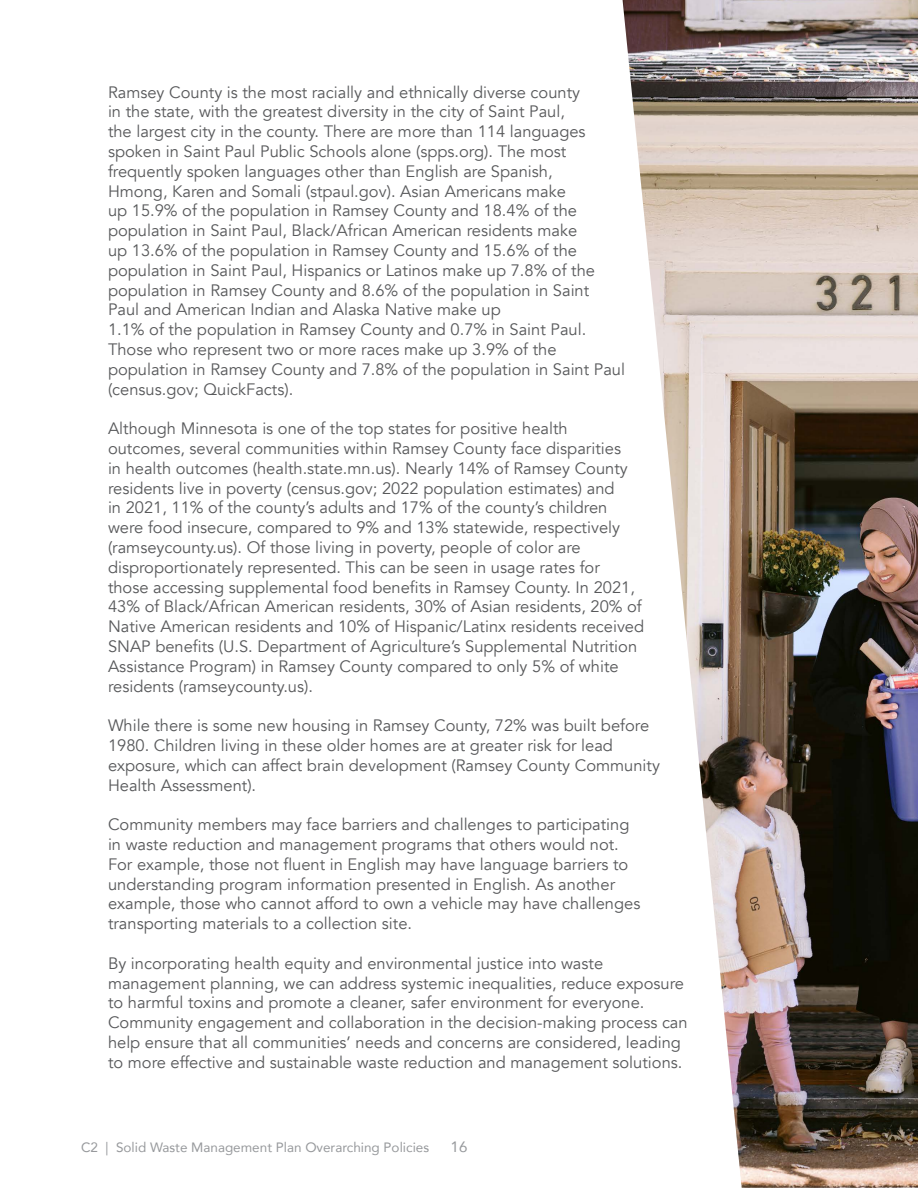
<style>
.page{position:relative;width:918px;height:1188px;background:#fff}
.page>*{position:absolute;margin:0;border:0;box-sizing:border-box;transform-origin:0 0}
.t1{font:16.5px/19.8px "Avenir";color:#58595b}
.t2{font:15px "Avenir";color:#97999c}
.Section_Footer{font:13.5px "Avenir";color:#97999c}
</style>
<div class="page">
<img style="left:742px;top:0;width:176px;height:1188px">
<svg style="left:622px;top:0;width:120px;height:1188px"></svg>
<p class="t1" style="left:108px;top:82px;width:519px">Ramsey County is the most racially and ethnically diverse county<br>in the state, with the greatest diversity in the city of Saint Paul,<br>the largest city in the county. There are more than 114 languages spoken in Saint Paul Public Schools alone (spps.org). The most frequently spoken languages other than English are Spanish,<br>Hmong, Karen and Somali (stpaul.gov). Asian Americans make<br>up 15.9% of the population in Ramsey County and 18.4% of the population in Saint Paul, Black/African American residents make<br>up 13.6% of the population in Ramsey County and 15.6% of the population in Saint Paul, Hispanics or Latinos make up 7.8% of the population in Ramsey County and 8.6% of the population in Saint<br>Paul and American Indian and Alaska Native make up<br>1.1% of the population in Ramsey County and 0.7% in Saint Paul.<br>Those who represent two or more races make up 3.9% of the population in Ramsey County and 7.8% of the population in Saint Paul (census.gov; QuickFacts).</p>
<p class="t1" style="left:108px;top:419px;width:538px">Although Minnesota is one of the top states for positive health outcomes, several communities within Ramsey County face disparities<br>in health outcomes (health.state.mn.us). Nearly 14% of Ramsey County residents live in poverty (census.gov; 2022 population estimates) and<br>in 2021, 11% of the county’s adults and 17% of the county’s children were food insecure, compared to 9% and 13% statewide, respectively (ramseycounty.us). Of those living in poverty, people of color are disproportionately represented. This can be seen in usage rates for those accessing supplemental food benefits in Ramsey County. In 2021, 43% of Black/African American residents, 30% of Asian residents, 20% of Native American residents and 10% of Hispanic/Latinx residents received SNAP benefits (U.S. Department of Agriculture’s Supplemental Nutrition Assistance Program) in Ramsey County compared to only 5% of white residents (ramseycounty.us).</p>
<p class="t1" style="left:108px;top:716px;width:553px">While there is some new housing in Ramsey County, 72% was built before 1980. Children living in these older homes are at greater risk for lead exposure, which can affect brain development (Ramsey County Community Health Assessment).</p>
<p class="t1" style="left:108px;top:815px;width:534px">Community members may face barriers and challenges to participating in waste reduction and management programs that others would not.<br>For example, those not fluent in English may have language barriers to understanding program information presented in English. As another example, those who cannot afford to own a vehicle may have challenges transporting materials to a collection site.</p>
<p class="t1" style="left:108px;top:953px;width:581px">By incorporating health equity and environmental justice into waste management planning, we can address systemic inequalities, reduce exposure to harmful toxins and promote a cleaner, safer environment for everyone.<br>Community engagement and collaboration in the decision-making process can help ensure that all communities’ needs and concerns are considered, leading to more effective and sustainable waste reduction and management solutions.</p>
<p class="Section_Footer" style="left:81px;top:1136px;width:350px">C2 | Solid Waste Management Plan Overarching Policies</p>
<p class="t2" style="left:451px;top:1135px;width:18px">16</p>
</div>
